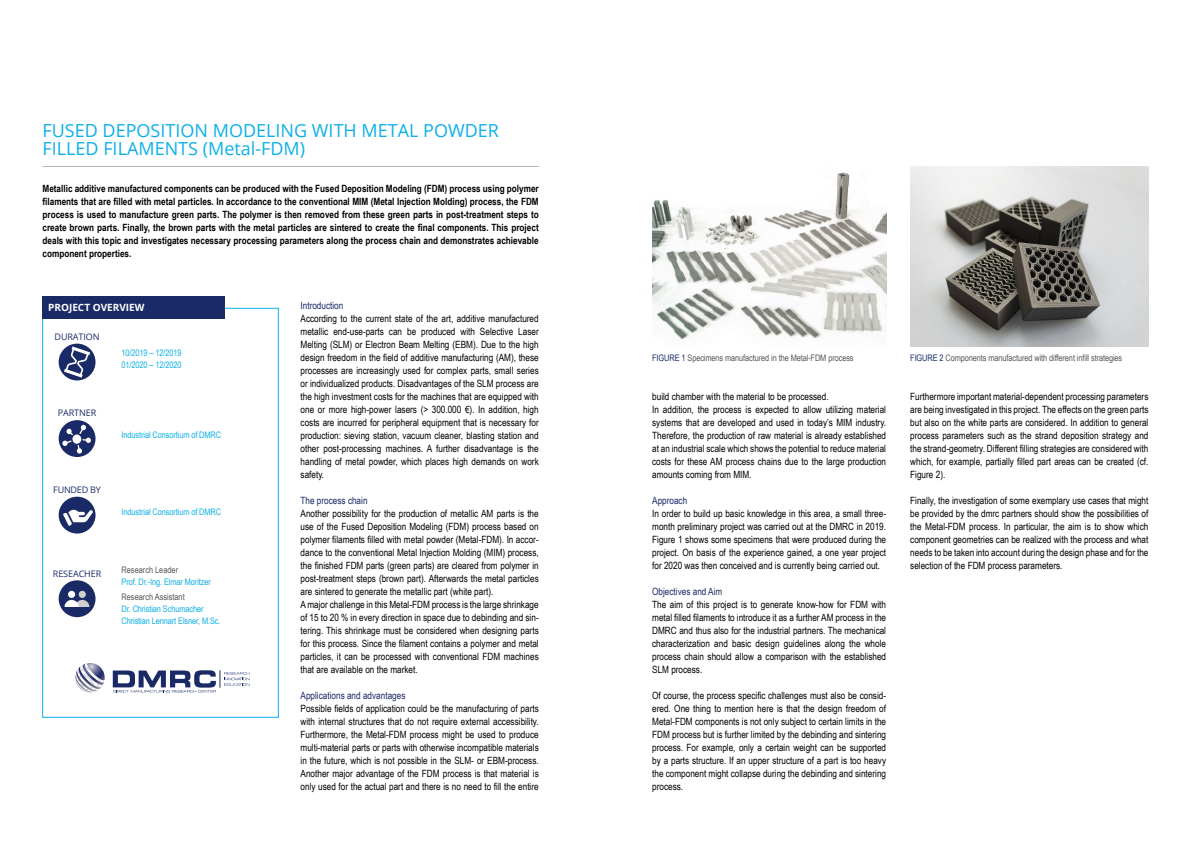
<style>
.page{position:relative;width:1191px;height:842px;background:#fff}
.page>*{position:absolute;margin:0;border:0;box-sizing:border-box;transform-origin:0 0}
.t1{font:18px/18px "Open Sans";color:#0eb0e7}
.t2{font:10px/13px "Arial Narrow";color:#000;text-align:justify}
.t3{font:700 10px/13px "Arial Narrow";color:#000;text-align:justify}
.t4{font:10px "Arial Narrow";color:#192a67}
.t5{font:700 10px "Open Sans";color:#fff}
.t6{font:9px/12px "Arial Narrow";letter-spacing:-.01em;color:#0eb0e7}
.t7{font:9px "Arial Narrow";letter-spacing:-.01em;color:#575756}
.t8{font:9px "Open Sans";letter-spacing:-.01em;color:#192a67}
.s1{color:#192a67}
</style>
<div class="page">
<hr style="left:43px;top:166px;width:496px;height:1px;background:#9f9ba4">
<img style="left:652px;top:172px;width:234px;height:168px">
<img style="left:910px;top:166px;width:238px;height:180px">
<div style="left:59px;top:344px;width:36px;height:36px;background:#192a67;border-radius:50%"></div>
<svg style="left:64px;top:346px;width:26px;height:32px"></svg>
<div style="left:59px;top:420px;width:36px;height:37px;background:#192a67;border-radius:50%"></div>
<svg style="left:62px;top:425px;width:29px;height:29px"></svg>
<div style="left:72px;top:434px;width:9px;height:10px;background:#fff;border-radius:50%"></div>
<div style="left:59px;top:497px;width:36px;height:36px;background:#192a67;border-radius:50%"></div>
<svg style="left:63px;top:509px;width:30px;height:17px"></svg>
<div style="left:59px;top:580px;width:36px;height:37px;background:#192a67;border-radius:50%"></div>
<div style="left:79px;top:591px;width:7px;height:7px;background:#d0d0d0;border-radius:50%"></div>
<div style="left:68px;top:591px;width:7px;height:7px;background:#fff;border-radius:50%"></div>
<svg style="left:64px;top:600px;width:25px;height:7px"></svg>
<svg style="left:75px;top:663px;width:30px;height:30px"></svg>
<svg style="left:113px;top:670px;width:136px;height:22px"></svg>
<div style="left:43px;top:296px;width:182px;height:23px;background:#192a67"></div>
<h1 class="t1" style="left:43px;top:120px;width:458px">FUSED DEPOSITION MODELING WITH METAL POWDER<br>FILLED FILAMENTS (Metal-FDM)</h1>
<p class="t3" style="left:43px;top:181px;width:498px">Metallic additive manufactured components can be produced with the Fused Deposition Modeling (FDM) process using polymer filaments that are filled with metal particles. In accordance to the conventional MIM (Metal Injection Molding) process, the FDM process is used to manufacture green parts. The polymer is then removed from these green parts in post-treatment steps to create brown parts. Finally, the brown parts with the metal particles are sintered to create the final components. This project deals with this topic and investigates necessary processing parameters along the process chain and demonstrates achievable component properties.</p>
<p class="t5" style="left:48px;top:300px;width:98px">PROJECT OVERVIEW</p>
<p class="t8" style="left:55px;top:330px;width:47px">DURATION</p>
<p class="t8" style="left:58px;top:407px;width:40px">PARTNER</p>
<p class="t8" style="left:53px;top:483px;width:49px">FUNDED BY</p>
<p class="t8" style="left:53px;top:567px;width:50px">RESEACHER</p>
<p class="t6" style="left:122px;top:346px;width:62px">10/2019 – 12/2019<br>01/2020 – 12/2020</p>
<p class="t6" style="left:122px;top:429px;width:101px">Industrial Consortium of DMRC</p>
<p class="t6" style="left:122px;top:505px;width:101px">Industrial Consortium of DMRC</p>
<p class="t7" style="left:122px;top:563px;width:58px">Research Leader</p>
<p class="t6" style="left:122px;top:576px;width:91px">Prof. Dr.-Ing. Elmar Moritzer</p>
<p class="t7" style="left:122px;top:590px;width:65px">Research Assistant</p>
<p class="t6" style="left:122px;top:602px;width:101px">Dr. Christian Schumacher<br>Christian Lennart Elsner, M.Sc.</p>
<p class="t4" style="left:300px;top:298px;width:44px">Introduction</p>
<p class="t2" style="left:300px;top:311px;width:240px">According to the current state of the art, additive manufactured metallic end-use-parts can be produced with Selective Laser Melting (SLM) or Electron Beam Melting (EBM). Due to the high design freedom in the field of additive manufacturing (AM), these processes are increasingly used for complex parts, small series or individualized products. Disadvantages of the SLM process are the high investment costs for the machines that are equipped with one or more high-power lasers (&gt; 300.000 €). In addition, high costs are incurred for peripheral equipment that is necessary for production: sieving station, vacuum cleaner, blasting station and other post-processing machines. A further disadvantage is the handling of metal powder, which places high demands on work safety.</p>
<p class="t4" style="left:300px;top:493px;width:68px">The process chain</p>
<p class="t2" style="left:300px;top:506px;width:240px;text-align:left">Another possibility for the production of metallic AM parts is the use of the Fused Deposition Modeling (FDM) process based on polymer filaments filled with metal powder (Metal-FDM). In accor&shy;dance to the conventional Metal Injection Molding (MIM) process, the finished FDM parts (green parts) are cleared from polymer in post-treatment steps (brown part). Afterwards the metal particles are sintered to generate the metallic part (white part).<br>A major challenge in this Metal-FDM process is the large shrinkage of 15 to 20 % in every direction in space due to debinding and sin&shy;tering. This shrinkage must be considered when designing parts for this process. Since the filament contains a polymer and metal particles, it can be processed with conventional FDM machines that are available on the market.</p>
<p class="t4" style="left:300px;top:688px;width:106px">Applications and advantages</p>
<p class="t2" style="left:300px;top:701px;width:240px">Possible fields of application could be the manufacturing of parts with internal structures that do not require external accessibility.<br>Furthermore, the Metal-FDM process might be used to produce multi-material parts or parts with otherwise incompatible materials in the future, which is not possible in the SLM- or EBM-process.<br>Another major advantage of the FDM process is that material is only used for the actual part and there is no need to fill the entire</p>
<p class="t7" style="left:652px;top:351px;width:203px"><span class="s1">FIGURE 1</span> Specimens manufactured in the Metal-FDM process</p>
<p class="t7" style="left:910px;top:351px;width:214px"><span class="s1">FIGURE 2</span> Components manufactured with different infill strategies</p>
<p class="t2" style="left:652px;top:389px;width:235px;text-align:left">build chamber with the material to be processed.<br>In addition, the process is expected to allow utilizing material systems that are developed and used in today’s MIM industry.<br>Therefore, the production of raw material is already established at an industrial scale which shows the potential to reduce material costs for these AM process chains due to the large production amounts coming from MIM.</p>
<p class="t4" style="left:652px;top:493px;width:37px">Approach</p>
<p class="t2" style="left:652px;top:506px;width:235px">In order to build up basic knowledge in this area, a small three&shy;month preliminary project was carried out at the DMRC in 2019.<br>Figure 1 shows some specimens that were produced during the project. On basis of the experience gained, a one year project for 2020 was then conceived and is currently being carried out.</p>
<p class="t4" style="left:652px;top:584px;width:72px">Objectives and Aim</p>
<p class="t2" style="left:652px;top:597px;width:235px">The aim of this project is to generate know-how for FDM with metal filled filaments to introduce it as a further AM process in the DMRC and thus also for the industrial partners. The mechanical characterization and basic design guidelines along the whole process chain should allow a comparison with the established SLM process.</p>
<p class="t2" style="left:652px;top:688px;width:235px">Of course, the process specific challenges must also be consid&shy;ered. One thing to mention here is that the design freedom of Metal-FDM components is not only subject to certain limits in the FDM process but is further limited by the debinding and sintering process. For example, only a certain weight can be supported by a parts structure. If an upper structure of a part is too heavy the component might collapse during the debinding and sintering process.</p>
<p class="t2" style="left:910px;top:389px;width:240px">Furthermore important material-dependent processing parameters are being investigated in this project. The effects on the green parts but also on the white parts are considered. In addition to general process parameters such as the strand deposition strategy and the strand-geometry. Different filling strategies are considered with which, for example, partially filled part areas can be created (cf.<br>Figure 2).</p>
<p class="t2" style="left:910px;top:493px;width:240px">Finally, the investigation of some exemplary use cases that might be provided by the dmrc partners should show the possibilities of the Metal-FDM process. In particular, the aim is to show which component geometries can be realized with the process and what needs to be taken into account during the design phase and for the selection of the FDM process parameters.</p>
</div>
